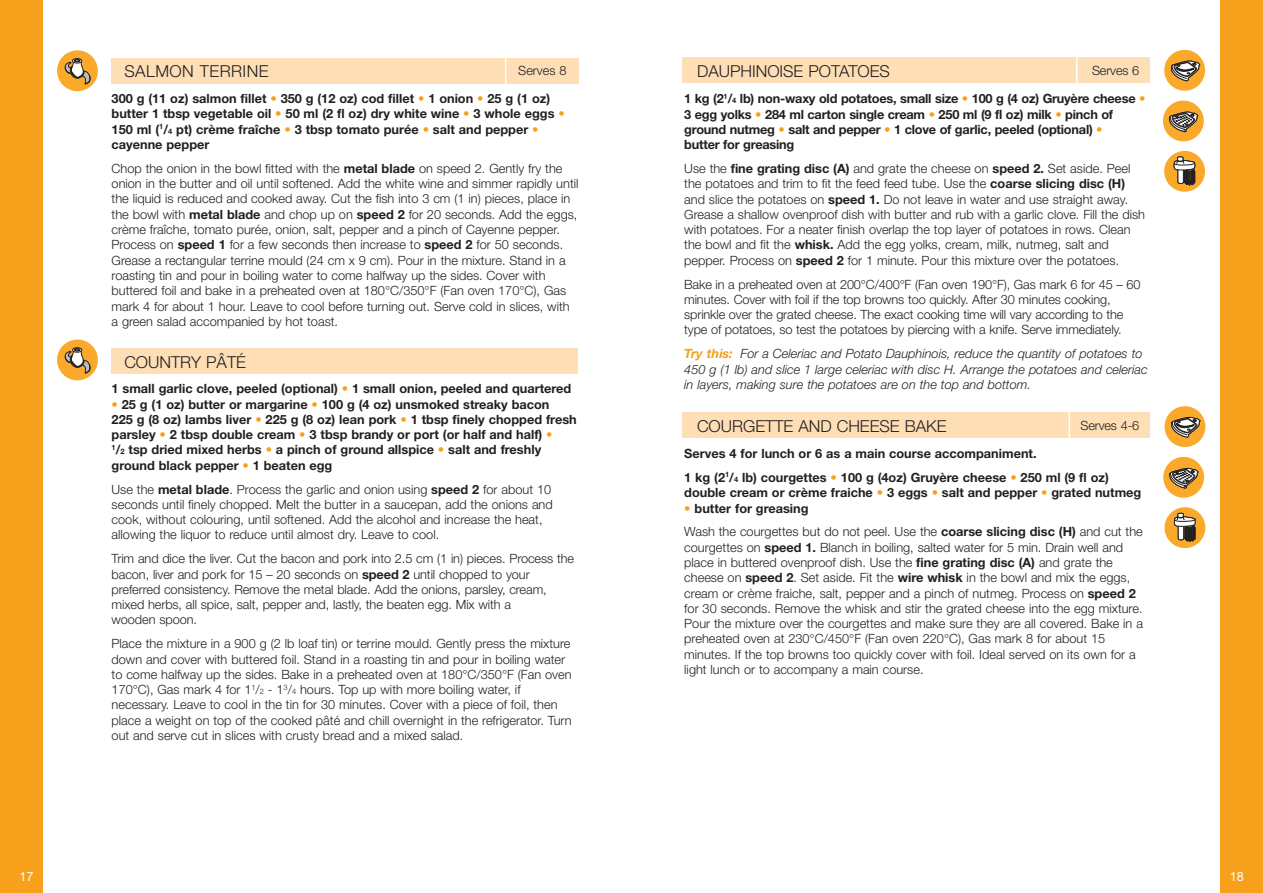
<style>
.page{position:relative;width:1263px;height:893px;background:#fff}
.page>*{position:absolute;margin:0;border:0;box-sizing:border-box;transform-origin:0 0}
.t1{font:300 16.5px "Helvetica Neue";color:#231f20}
.t2{font:300 16.5px "Helvetica Neue";letter-spacing:.03em;color:#231f20}
.t3{font:300 12.75px/15.3px "Helvetica Neue";color:#231f20}
.t4{font:700 12.75px/15.3px "Helvetica Neue";color:#231f20}
.t5{font:italic 300 12.75px/15.3px "Helvetica Neue";color:#231f20}
.t6{font:12.75px "Helvetica Neue";color:#fff}
.s1{font-weight:300}
.s2{color:#f6a01b}
.s3{font-size:7.5px}
.s4{font-weight:700}
.s5{font-weight:700;color:#f6a01b}
</style>
<div class="page">
<div style="left:111px;top:348px;width:466px;height:26px;background:#fddeb5"></div>
<div style="left:111px;top:58px;width:467px;height:26px;background:#fddeb5"></div>
<svg style="left:505px;top:58px;width:1px;height:26px"></svg>
<div style="left:0;top:0;width:43px;height:893px;background:#f6a01b"></div>
<div style="left:57px;top:50px;width:41px;height:41px;background:#faa92a;border-radius:50%"></div>
<div style="left:72px;top:58px;width:10px;height:5px;border:1px solid #231f20;border-radius:50%"></div>
<svg style="left:64px;top:59px;width:27px;height:26px"></svg>
<div style="left:57px;top:339px;width:41px;height:41px;background:#faa92a;border-radius:50%"></div>
<svg style="left:64px;top:348px;width:27px;height:26px"></svg>
<div style="left:682px;top:412px;width:468px;height:26px;background:#fddeb5"></div>
<hr style="left:1068px;top:412px;width:2px;height:27px;background:#fff">
<div style="left:682px;top:57px;width:468px;height:26px;background:#fddeb5"></div>
<svg style="left:1076px;top:57px;width:1px;height:26px"></svg>
<div style="left:1220px;top:0;width:43px;height:893px;background:#f6a01b"></div>
<div style="left:1164px;top:50px;width:41px;height:41px;background:#faa92a;border-radius:50%"></div>
<svg style="left:1171px;top:61px;width:29px;height:21px"></svg>
<div style="left:1164px;top:151px;width:41px;height:41px;background:#faa92a;border-radius:50%"></div>
<svg style="left:1174px;top:156px;width:21px;height:30px"></svg>
<div style="left:1163px;top:101px;width:41px;height:40px;background:#faa92a;border-radius:50%"></div>
<svg style="left:1169px;top:112px;width:29px;height:21px"></svg>
<div style="left:1164px;top:406px;width:41px;height:41px;background:#faa92a;border-radius:50%"></div>
<svg style="left:1171px;top:417px;width:29px;height:21px"></svg>
<div style="left:1164px;top:507px;width:41px;height:41px;background:#faa92a;border-radius:50%"></div>
<svg style="left:1174px;top:513px;width:22px;height:29px"></svg>
<div style="left:1163px;top:457px;width:41px;height:41px;background:#faa92a;border-radius:50%"></div>
<svg style="left:1169px;top:468px;width:30px;height:21px"></svg>
<p class="t2" style="left:124px;top:61px;width:146px">SALMON TERRINE</p>
<p class="t4" style="left:112px;top:58px;width:456px;line-height:27.9px;text-indent:407px"><span class="s1">Serves 8<br></span>300 g (11 oz) salmon fillet <span class="s2">•</span> 350 g (12 oz) cod fillet <span class="s2">•</span> 1 onion <span class="s2">•</span> 25 g (1 oz)</p>
<p class="t4" style="left:112px;top:107px;width:455px">butter 1 tbsp vegetable oil <span class="s2">•</span> 50 ml (2 fl oz) dry white wine <span class="s2">•</span> 3 whole eggs <span class="s2">•<br></span>150 ml (<sup>1</sup>/<span class="s3">4</span> pt) crème fraîche <span class="s2">•</span> 3 tbsp tomato purée <span class="s2">•</span> salt and pepper <span class="s2">• </span>cayenne pepper</p>
<p class="t3" style="left:112px;top:160px;width:468px">Chop the onion in the bowl fitted with the <span class="s4">metal blade</span> on speed 2. Gently fry the onion in the butter and oil until softened. Add the white wine and simmer rapidly until the liquid is reduced and cooked away. Cut the fish into 3 cm (1 in) pieces, place in the bowl with <span class="s4">metal blade</span> and chop up on <span class="s4">speed 2</span> for 20 seconds. Add the eggs, crème fraîche, tomato purée, onion, salt, pepper and a pinch of Cayenne pepper.<br>Process on <span class="s4">speed 1</span> for a few seconds then increase to <span class="s4">speed 2</span> for 50 seconds.<br>Grease a rectangular terrine mould (24 cm x 9 cm). Pour in the mixture. Stand in a roasting tin and pour in boiling water to come halfway up the sides. Cover with buttered foil and bake in a preheated oven at 180°C/350°F (Fan oven 170°C), Gas mark 4 for about 1 hour. Leave to cool before turning out. Serve cold in slices, with a green salad accompanied by hot toast.</p>
<p class="t1" style="left:124px;top:352px;width:123px">COUNTRY PÂTÉ</p>
<p class="t4" style="left:112px;top:382px;width:461px">1 small garlic clove, peeled (optional) <span class="s2">•</span> 1 small onion, peeled and quartered</p>
<p class="t4" style="left:112px;top:397px;width:467px"><span class="s2">•</span> 25 g (1 oz) butter or margarine <span class="s2">•</span> 100 g (4 oz) unsmoked streaky bacon<br>225 g (8 oz) lambs liver <span class="s2">•</span> 225 g (8 oz) lean pork <span class="s2">•</span> 1 tbsp finely chopped fresh parsley <span class="s2">•</span> 2 tbsp double cream <span class="s2">•</span> 3 tbsp brandy or port (or half and half) <span class="s2">•<br></span><sup>1</sup>/<span class="s3">2</span> tsp dried mixed herbs <span class="s2">•</span> a pinch of ground allspice <span class="s2">•</span> salt and freshly ground black pepper <span class="s2">•</span> 1 beaten egg</p>
<p class="t3" style="left:112px;top:481px;width:443px">Use the <span class="s4">metal blade</span>. Process the garlic and onion using <span class="s4">speed 2</span> for about 10 seconds until finely chopped. Melt the butter in a saucepan, add the onions and cook, without colouring, until softened. Add the alcohol and increase the heat, allowing the liquor to reduce until almost dry. Leave to cool.</p>
<p class="t3" style="left:112px;top:551px;width:464px">Trim and dice the liver. Cut the bacon and pork into 2.5 cm (1 in) pieces. Process the bacon, liver and pork for 15 – 20 seconds on <span class="s4">speed 2</span> until chopped to your preferred consistency. Remove the metal blade. Add the onions, parsley, cream, mixed herbs, all spice, salt, pepper and, lastly, the beaten egg. Mix with a<br>wooden spoon.</p>
<p class="t3" style="left:112px;top:636px;width:462px">Place the mixture in a 900 g (2 lb loaf tin) or terrine mould. Gently press the mixture down and cover with buttered foil. Stand in a roasting tin and pour in boiling water to come halfway up the sides. Bake in a preheated oven at 180°C/350°F (Fan oven 170°C), Gas mark 4 for 1<sup>1</sup>/<span class="s3">2</span> - 1<sup>3</sup>/<span class="s3">4</span> hours. Top up with more boiling water, if necessary. Leave to cool in the tin for 30 minutes. Cover with a piece of foil, then place a weight on top of the cooked pâté and chill overnight in the refrigerator. Turn out and serve cut in slices with crusty bread and a mixed salad.</p>
<p class="t1" style="left:697px;top:61px;width:194px">DAUPHINOISE POTATOES</p>
<p class="t4" style="left:684px;top:58px;width:463px;line-height:27.9px;text-indent:408px"><span class="s1">Serves 6<br></span>1 kg (2<sup>1</sup>/<span class="s3">4</span> lb) non-waxy old potatoes, small size <span class="s2">•</span> 100 g (4 oz) Gruyère cheese <span class="s2">•</span></p>
<p class="t4" style="left:684px;top:107px;width:430px">3 egg yolks <span class="s2">•</span> 284 ml carton single cream <span class="s2">•</span> 250 ml (9 fl oz) milk <span class="s2">•</span> pinch of ground nutmeg <span class="s2">•</span> salt and pepper <span class="s2">•</span> 1 clove of garlic, peeled (optional) <span class="s2">• </span>butter for greasing</p>
<p class="t3" style="left:684px;top:160px;width:462px">Use the <span class="s4">fine grating disc (A)</span> and grate the cheese on <span class="s4">speed 2.</span> Set aside. Peel the potatoes and trim to fit the feed feed tube. Use the <span class="s4">coarse slicing disc (H) </span>and slice the potatoes on <span class="s4">speed 1.</span> Do not leave in water and use straight away.<br>Grease a shallow ovenproof dish with butter and rub with a garlic clove. Fill the dish with potatoes. For a neater finish overlap the top layer of potatoes in rows. Clean the bowl and fit the <span class="s4">whisk.</span> Add the egg yolks, cream, milk, nutmeg, salt and pepper. Process on <span class="s4">speed 2</span> for 1 minute. Pour this mixture over the potatoes.</p>
<p class="t3" style="left:684px;top:276px;width:458px">Bake in a preheated oven at 200°C/400°F (Fan oven 190°F), Gas mark 6 for 45 – 60 minutes. Cover with foil if the top browns too quickly. After 30 minutes cooking, sprinkle over the grated cheese. The exact cooking time will vary according to the type of potatoes, so test the potatoes by piercing with a knife. Serve immediately.</p>
<p class="t5" style="left:684px;top:347px;width:465px"><span class="s5">Try this:</span> For a Celeriac and Potato Dauphinois, reduce the quantity of potatoes to<br>450 g (1 lb) and slice 1 large celeriac with disc H. Arrange the potatoes and celeriac in layers, making sure the potatoes are on the top and bottom.</p>
<p class="t1" style="left:697px;top:416px;width:251px">COURGETTE AND CHEESE BAKE</p>
<p class="t3" style="left:1080px;top:418px;width:60px">Serves 4-6</p>
<p class="t4" style="left:684px;top:443px;width:426px;line-height:23.9px">Serves 4 for lunch or 6 as a main course accompaniment.<br>1 kg (2<sup>1</sup>/<span class="s3">4</span> lb) courgettes <span class="s2">•</span> 100 g (4oz) Gruyère cheese <span class="s2">•</span> 250 ml (9 fl oz)</p>
<p class="t4" style="left:684px;top:486px;width:458px">double cream or crème fraiche <span class="s2">•</span> 3 eggs <span class="s2">•</span> salt and pepper <span class="s2">•</span> grated nutmeg</p>
<p class="t3" style="left:684px;top:496px;width:460px;line-height:23.9px"><span class="s5">•</span> <span class="s4">butter for greasing<br></span>Wash the courgettes but do not peel. Use the <span class="s4">coarse slicing disc (H)</span> and cut the</p>
<p class="t3" style="left:684px;top:539px;width:460px">courgettes on <span class="s4">speed 1.</span> Blanch in boiling, salted water for 5 min. Drain well and place in buttered ovenproof dish. Use the <span class="s4">fine grating disc (A)</span> and grate the cheese on <span class="s4">speed 2</span>. Set aside. Fit the <span class="s4">wire whisk</span> in the bowl and mix the eggs, cream or crème fraiche, salt, pepper and a pinch of nutmeg. Process on <span class="s4">speed 2 </span>for 30 seconds. Remove the whisk and stir the grated cheese into the egg mixture.<br>Pour the mixture over the courgettes and make sure they are all covered. Bake in a preheated oven at 230°C/450°F (Fan oven 220°C), Gas mark 8 for about 15 minutes. If the top browns too quickly cover with foil. Ideal served on its own for a light lunch or to accompany a main course.</p>
<p class="t6" style="left:19px;top:872px;width:16px">17</p>
<p class="t6" style="left:1230px;top:872px;width:16px">18</p>
</div>
